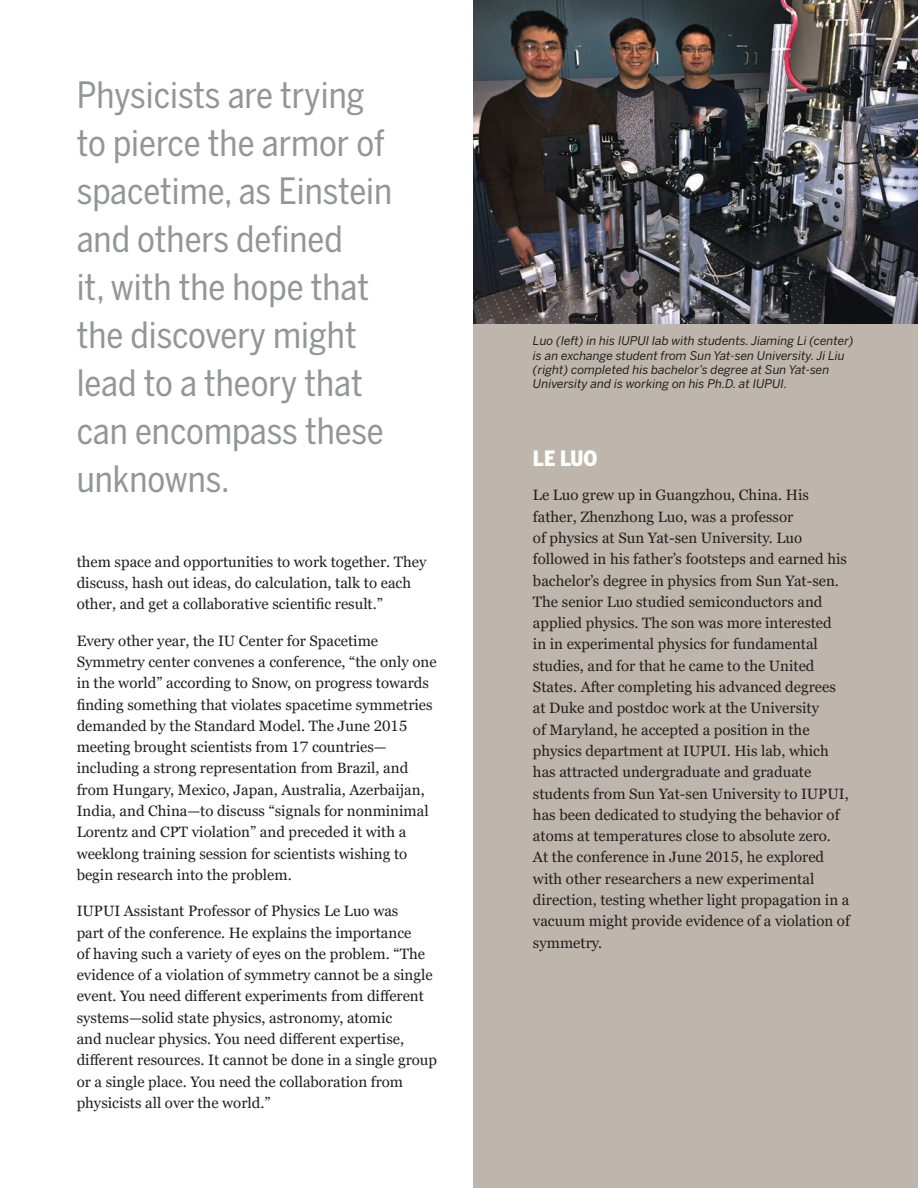
<style>
.page{position:relative;width:918px;height:1188px;background:#fff}
.page>*{position:absolute;margin:0;border:0;box-sizing:border-box;transform-origin:0 0}
.INTL_MAG_Pull_Quotes{font:36px/48px "Benton Sans Cond";color:#939598}
.No_Spacing{font:900 21px "Benton Sans Cond";color:#fff}
.INTL_Mag_Body{font:15px/21.3px "Georgia Pro";color:#231f20}
.t1{font:italic 12px/14.4px "Benton Sans";color:#231f20}
</style>
<div class="page">
<div style="left:473px;top:324px;width:445px;height:864px;background:#beb6ad"></div>
<img style="left:473px;top:0;width:445px;height:324px">
<p class="INTL_MAG_Pull_Quotes" style="left:77px;top:71px;width:317px">Physicists are trying to pierce the armor of spacetime, as Einstein and others defined<br>it, with the hope that the discovery might lead to a theory that can encompass these unknowns.</p>
<p class="INTL_Mag_Body" style="left:77px;top:552px;width:351px">them space and opportunities to work together. They discuss, hash out ideas, do calculation, talk to each other, and get a collaborative scientific result.”</p>
<p class="INTL_Mag_Body" style="left:77px;top:630px;width:361px">Every other year, the IU Center for Spacetime Symmetry center convenes a conference, “the only one in the world” according to Snow, on progress towards finding something that violates spacetime symmetries demanded by the Standard Model. The June 2015 meeting brought scientists from 17 countries— including a strong representation from Brazil, and from Hungary, Mexico, Japan, Australia, Azerbaijan, India, and China—to discuss “signals for nonminimal Lorentz and CPT violation” and preceded it with a weeklong training session for scientists wishing to begin research into the problem.</p>
<p class="INTL_Mag_Body" style="left:77px;top:901px;width:362px">IUPUI Assistant Professor of Physics Le Luo was<br>part of the conference. He explains the importance<br>of having such a variety of eyes on the problem. “The evidence of a violation of symmetry cannot be a single event. You need different experiments from different systems—solid state physics, astronomy, atomic<br>and nuclear physics. You need different expertise, different resources. It cannot be done in a single group or a single place. You need the collaboration from physicists all over the world.”</p>
<p class="t1" style="left:533px;top:334px;width:322px">Luo (left) in his IUPUI lab with students. Jiaming Li (center) is an exchange student from Sun Yat-sen University. Ji Liu (right) completed his bachelor’s degree at Sun Yat-sen University and is working on his Ph.D. at IUPUI.</p>
<p class="No_Spacing" style="left:533px;top:444px;width:66px">LE LUO</p>
<p class="INTL_Mag_Body" style="left:533px;top:485px;width:318px">Le Luo grew up in Guangzhou, China. His father, Zhenzhong Luo, was a professor<br>of physics at Sun Yat-sen University. Luo followed in his father’s footsteps and earned his bachelor’s degree in physics from Sun Yat-sen.<br>The senior Luo studied semiconductors and applied physics. The son was more interested<br>in in experimental physics for fundamental studies, and for that he came to the United States. After completing his advanced degrees at Duke and postdoc work at the University<br>of Maryland, he accepted a position in the physics department at IUPUI. His lab, which has attracted undergraduate and graduate students from Sun Yat-sen University to IUPUI, has been dedicated to studying the behavior of atoms at temperatures close to absolute zero.<br>At the conference in June 2015, he explored with other researchers a new experimental direction, testing whether light propagation in a vacuum might provide evidence of a violation of symmetry.</p>
</div>
